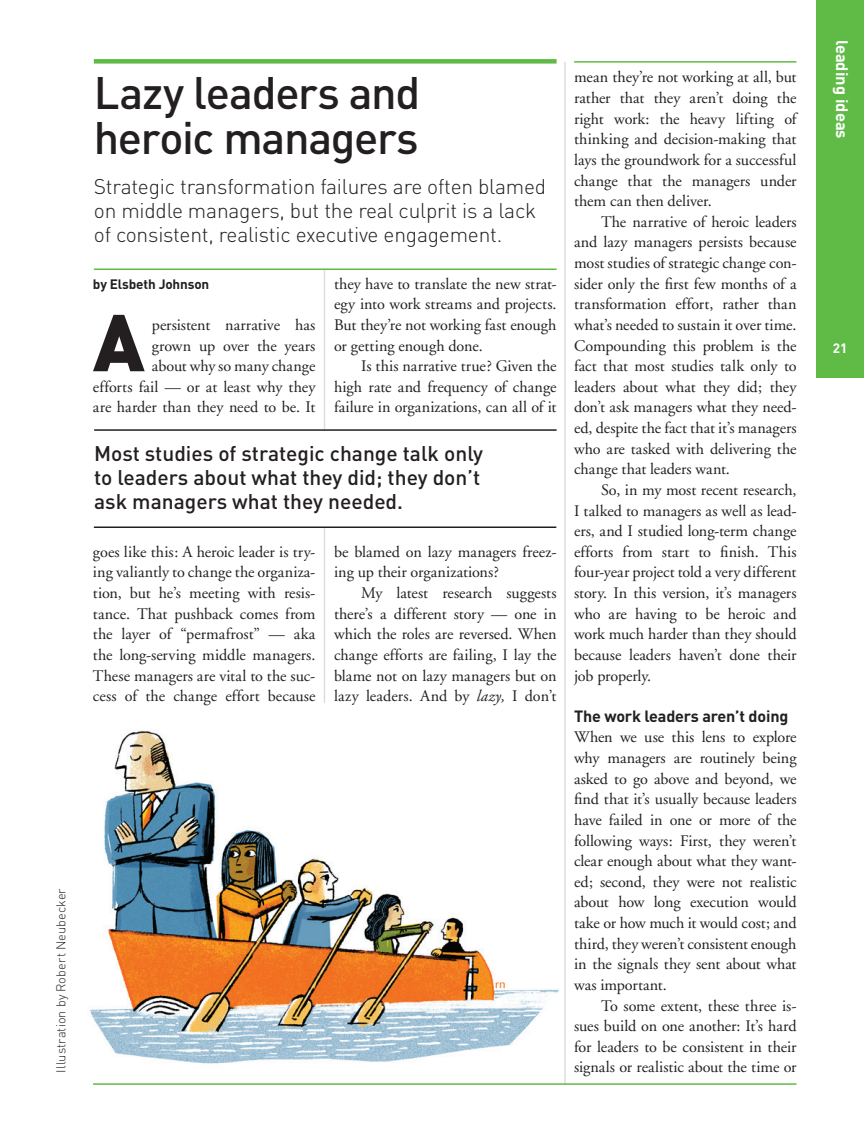
<style>
.page{position:relative;width:864px;height:1134px;background:#fff}
.page>*{position:absolute;margin:0;border:0;box-sizing:border-box;transform-origin:0 0}
.t1{font:900 79.2px "DIN";color:#231f20}
.t2{font:500 45px/45px "DIN";letter-spacing:-.03em;color:#231f20}
.t3{font:300 21px/24px "DIN";letter-spacing:-.01em;color:#231f20}
.t4{font:500 21px/24px "DIN";color:#231f20}
.t5{font:700 16.5px "DIN";color:#fff}
.t6{font:16.2px/20.5px "Adobe Garamond";color:#231f20;text-align:justify}
.t7{font:700 16.2px "DIN";letter-spacing:-.01em;color:#231f20}
.t8{font:700 13.5px "DIN";letter-spacing:-.01em;color:#231f20}
.t9{font:700 13.5px "DIN";color:#fff}
.t10{font:300 12.75px "DIN";color:#231f20}
.s1{font-style:italic}
</style>
<div class="page">
<div style="left:817px;top:0;width:47px;height:378px;background:#60bb46"></div>
<hr style="left:564px;top:62px;width:2px;height:1023px;background:#dcdddf">
<hr style="left:93px;top:1083px;width:704px;height:2px;background:#60bb46">
<hr style="left:324px;top:268px;width:1px;height:435px;background:#dcdddf">
<hr style="left:574px;top:61px;width:222px;height:2px;background:#60bb46">
<div style="left:94px;top:59px;width:463px;height:5px;background:#60bb46"></div>
<hr style="left:94px;top:268px;width:463px;height:2px;background:#60bb46">
<img style="left:89px;top:730px;width:470px;height:334px">
<div style="left:94px;top:429px;width:463px;height:98px;background:#fff"></div>
<hr style="left:94px;top:429px;width:463px;height:2px;background:#231f20">
<hr style="left:94px;top:527px;width:462px;height:1px;background:#231f20">
<p class="t10" style="left:53px;top:1072px;width:185px;rotate:-90deg">Illustration by Robert Neubecker</p>
<h2 class="t2" style="left:94px;top:69px;width:328px">Lazy leaders and heroic managers</h2>
<p class="t3" style="left:94px;top:174px;width:454px">Strategic transformation failures are often blamed on middle managers, but the real culprit is a lack of consistent, realistic executive engagement.</p>
<p class="t6" style="left:334px;top:274px;width:224px">they have to translate the new strat&shy;egy into work streams and projects.<br>But they’re not working fast enough or getting enough done.</p>
<p class="t6" style="left:334px;top:356px;width:224px;text-indent:27px">Is this narrative true? Given the high rate and frequency of change failure in organizations, can all of it</p>
<p class="t8" style="left:93px;top:275px;width:118px">by Elsbeth Johnson</p>
<h1 class="t1" style="left:93px;top:290px;width:53px">A</h1>
<p class="t6" style="left:93px;top:315px;width:224px;text-align:right">persistent narrative has<br>grown up over the years<br>about why so many change<br>efforts fail — or at least why they are harder than they need to be. It</p>
<p class="t4" style="left:94px;top:440px;width:390px">Most studies of strategic change talk only to leaders about what they did; they don’t ask managers what they needed.</p>
<p class="t6" style="left:93px;top:542px;width:224px">goes like this: A heroic leader is try&shy;ing valiantly to change the organiza&shy;tion, but he’s meeting with resis&shy;tance. That pushback comes from the layer of “permafrost” — aka the long-serving middle managers.<br>These managers are vital to the suc&shy;cess of the change effort because</p>
<p class="t6" style="left:334px;top:542px;width:224px">be blamed on lazy managers freez&shy;ing up their organizations?</p>
<p class="t6" style="left:334px;top:583px;width:224px;text-indent:27px">My latest research suggests there’s a different story — one in which the roles are reversed. When change efforts are failing, I lay the blame not on lazy managers but on lazy leaders. And by <span class="s1">lazy,</span> I don’t</p>
<p class="t6" style="left:574px;top:67px;width:224px">mean they’re not working at all, but rather that they aren’t doing the right work: the heavy lifting of thinking and decision-making that lays the groundwork for a successful change that the managers under them can then deliver.</p>
<p class="t6" style="left:574px;top:212px;width:224px;text-indent:27px">The narrative of heroic leaders and lazy managers persists because most studies of strategic change con&shy;sider only the first few months of a transformation effort, rather than what’s needed to sustain it over time.<br>Compounding this problem is the fact that most studies talk only to leaders about what they did; they don’t ask managers what they need&shy;ed, despite the fact that it’s managers who are tasked with delivering the change that leaders want.</p>
<p class="t6" style="left:574px;top:480px;width:224px;text-indent:27px">So, in my most recent research, I talked to managers as well as lead&shy;ers, and I studied long-term change efforts from start to finish. This four-year project told a very different story. In this version, it’s managers who are having to be heroic and work much harder than they should because leaders haven’t done their job properly.</p>
<p class="t7" style="left:574px;top:705px;width:216px">The work leaders aren’t doing</p>
<p class="t6" style="left:574px;top:727px;width:224px">When we use this lens to explore why managers are routinely being asked to go above and beyond, we find that it’s usually because leaders have failed in one or more of the following ways: First, they weren’t clear enough about what they want&shy;ed; second, they were not realistic about how long execution would take or how much it would cost; and third, they weren’t consistent enough in the signals they sent about what was important.</p>
<p class="t6" style="left:574px;top:996px;width:224px;text-indent:27px">To some extent, these three is&shy;sues build on one another: It’s hard for leaders to be consistent in their signals or realistic about the time or</p>
<p class="t5" style="left:853px;top:40px;width:100px;rotate:90deg">leading ideas</p>
<p class="t9" style="left:833px;top:339px;width:16px">21</p>
</div>
